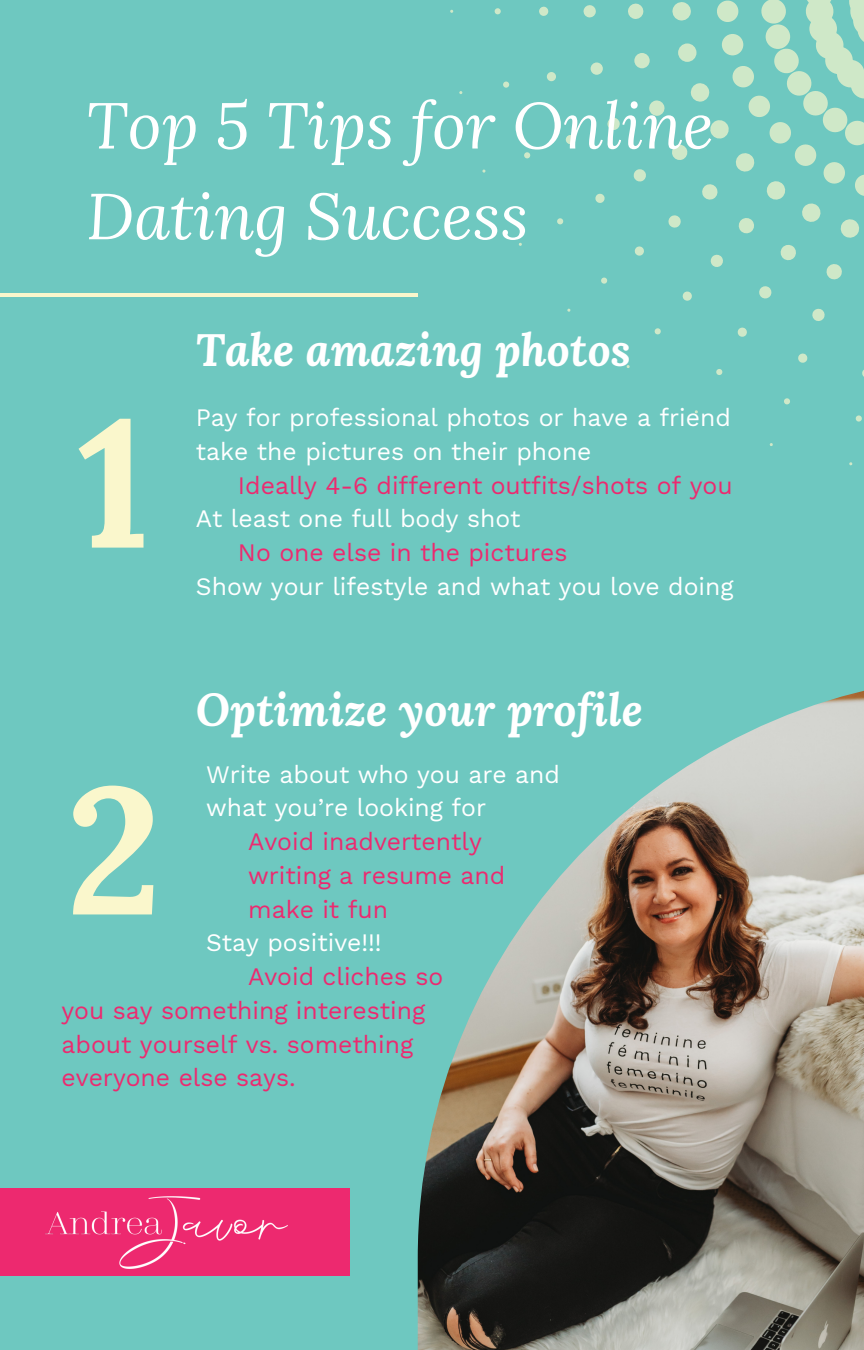
<style>
.page{position:relative;width:864px;height:1350px;background:#6ec8c0}
.page>*{position:absolute;margin:0;border:0;box-sizing:border-box;transform-origin:0 0}
.t1{font:700 180px "Lora";color:#faf7cc}
.t2{font:italic 65.02px/90.7px "Lora";color:#fff}
.t3{font:italic 700 45px "Lora";color:#fff}
.t4{font:24.75px "Work Sans";color:#ed296f}
.t5{font:24.75px/33.8px "Work Sans";color:#fff}
</style>
<div class="page">
<svg style="left:862px;top:370px;width:2px;height:7px"></svg>
<svg style="left:855px;top:415px;width:7px;height:7px"></svg>
<svg style="left:849px;top:462px;width:4px;height:4px"></svg>
<svg style="left:812px;top:308px;width:13px;height:13px"></svg>
<svg style="left:798px;top:353px;width:10px;height:10px"></svg>
<svg style="left:784px;top:398px;width:6px;height:7px"></svg>
<svg style="left:737px;top:327px;width:10px;height:10px"></svg>
<svg style="left:716px;top:369px;width:7px;height:6px"></svg>
<svg style="left:654px;top:328px;width:7px;height:7px"></svg>
<svg style="left:601px;top:277px;width:7px;height:7px"></svg>
<svg style="left:567px;top:308px;width:4px;height:4px"></svg>
<svg style="left:595px;top:193px;width:10px;height:10px"></svg>
<svg style="left:557px;top:218px;width:7px;height:7px"></svg>
<svg style="left:607px;top:117px;width:13px;height:14px"></svg>
<svg style="left:565px;top:135px;width:10px;height:10px"></svg>
<div style="left:524px;top:152px;width:6px;height:7px;background:#cfe8c8;border-radius:50%"></div>
<svg style="left:482px;top:169px;width:4px;height:4px"></svg>
<div style="left:591px;top:63px;width:12px;height:12px;background:#cfe8c8;border-radius:50%"></div>
<svg style="left:547px;top:72px;width:9px;height:9px"></svg>
<svg style="left:503px;top:82px;width:6px;height:6px"></svg>
<svg style="left:583px;top:5px;width:13px;height:13px"></svg>
<svg style="left:539px;top:6px;width:10px;height:10px"></svg>
<svg style="left:494px;top:8px;width:7px;height:7px"></svg>
<svg style="left:628px;top:0;width:236px;height:301px"></svg>
<hr style="left:0;top:293px;width:418px;height:4px;background:#faf7cc">
<img style="left:418px;top:690px;width:446px;height:660px">
<div style="left:0;top:1188px;width:349px;height:88px;background:#ed296f"></div>
<img style="left:45px;top:1196px;width:243px;height:73px">
<p class="t2" style="left:86px;top:79px;width:629px">Top 5 Tips for Online<br>Dating Success</p>
<p class="t1" style="left:77px;top:367px;width:75px">1</p>
<p class="t1" style="left:66px;top:733px;width:97px">2</p>
<p class="t3" style="left:196px;top:320px;width:437px">Take amazing photos</p>
<p class="t5" style="left:196px;top:401px;width:537px">Pay for professional photos or have a friend take the pictures on their phone</p>
<p class="t4" style="left:238px;top:471px;width:496px">Ideally 4-6 different outfits/shots of you</p>
<p class="t5" style="left:196px;top:502px;width:326px">At least one full body shot</p>
<p class="t4" style="left:238px;top:538px;width:331px">No one else in the pictures</p>
<p class="t5" style="left:196px;top:570px;width:539px">Show your lifestyle and what you love doing</p>
<p class="t3" style="left:196px;top:680px;width:448px">Optimize your profile</p>
<p class="t5" style="left:206px;top:757px;width:356px">Write about who you are and</p>
<p class="t5" style="left:206px;top:791px;width:282px">what you’re looking for</p>
<p class="t4" style="left:248px;top:827px;width:235px">Avoid inadvertently</p>
<p class="t4" style="left:248px;top:861px;width:259px">writing a resume and</p>
<p class="t4" style="left:248px;top:895px;width:141px">make it fun</p>
<p class="t5" style="left:206px;top:926px;width:177px">Stay positive!!!</p>
<p class="t4" style="left:248px;top:962px;width:197px">Avoid cliches so</p>
<p class="t4" style="left:62px;top:996px;width:365px">you say something interesting</p>
<p class="t4" style="left:62px;top:1030px;width:353px">about yourself vs. something</p>
<p class="t4" style="left:62px;top:1063px;width:236px">everyone else says.</p>
</div>
